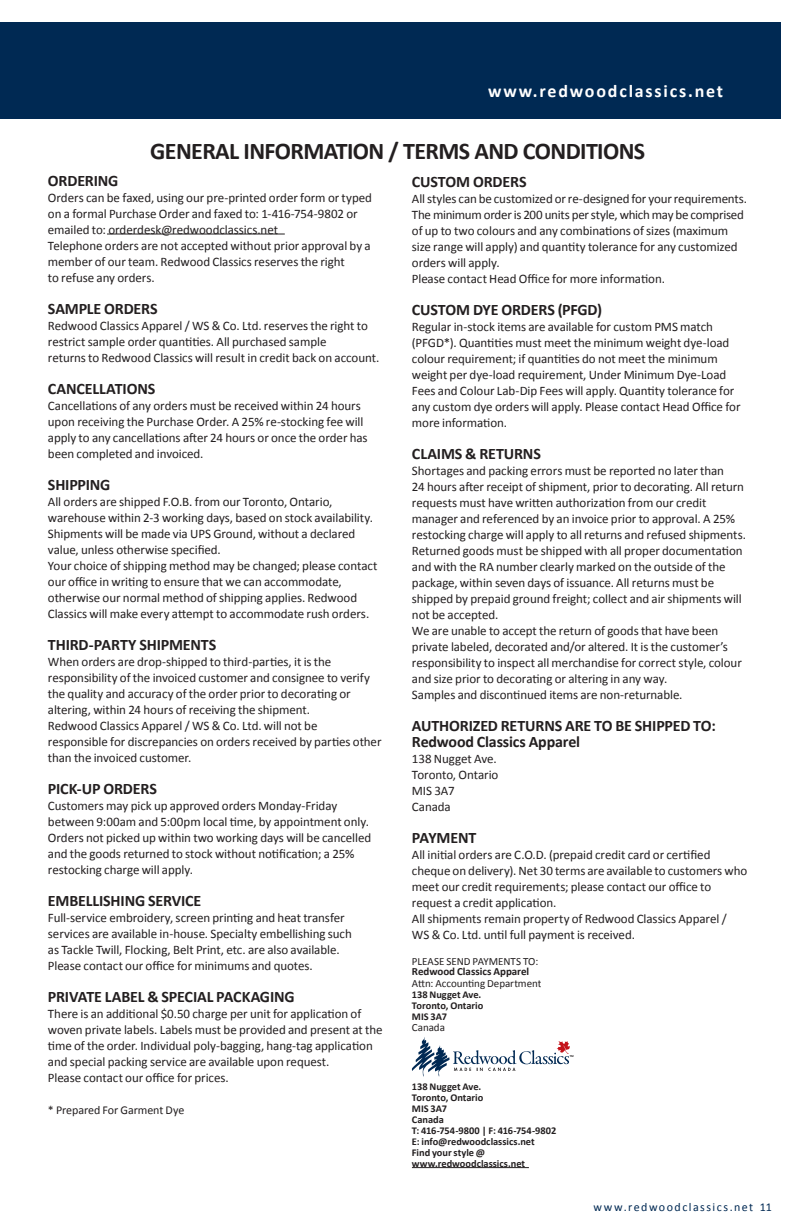
<style>
.page{position:relative;width:792px;height:1224px;background:#fff}
.page>*{position:absolute;margin:0;border:0;box-sizing:border-box;transform-origin:0 0}
.t1{font:700 24px "Calibri";letter-spacing:-.025em;color:#231f20}
.t2{font:700 18px "Calibri";letter-spacing:.1em;color:#fff}
.t3{font:700 16px/16px "Calibri";letter-spacing:-.01em;color:#231f20}
.t4{font:13px/16px "Calibri";letter-spacing:-.005em;color:#231f20}
.t5{font:12px "Calibri";letter-spacing:.12em;color:#002953}
.t6{font:12px "Calibri";letter-spacing:-.005em;color:#231f20}
.t7{font:11px "Calibri";letter-spacing:-.005em;color:#231f20}
.t8{font:700 11px "Calibri";color:#231f20}
.t9{font:700 10.4px/11px "Calibri";letter-spacing:-.005em;color:#231f20}
.t10{font:700 3px "Calibri";color:#231f20}
</style>
<div class="page">
<div style="left:0;top:22px;width:780px;height:96px;background:#002953"></div>
<hr style="left:107px;top:234px;width:178px;height:1px;background:#231f20">
<hr style="left:412px;top:1167px;width:117px;height:1px;background:#231f20">
<svg style="left:412px;top:1037px;width:158px;height:40px"></svg>
<h2 class="t2" style="left:488px;top:80px;width:237px">www.redwoodclassics.net</h2>
<h1 class="t1" style="left:150px;top:135px;width:497px">GENERAL INFORMATION / TERMS AND CONDITIONS</h1>
<p class="t3" style="left:48px;top:172px;width:72px">ORDERING</p>
<p class="t4" style="left:48px;top:189px;width:326px">Orders can be faxed, using our pre-printed order form or typed on a formal Purchase Order and faxed to: 1-416-754-9802 or emailed to: orderdesk@redwoodclassics.net<br>Telephone orders are not accepted without prior approval by a member of our team. Redwood Classics reserves the right<br>to refuse any orders.</p>
<p class="t3" style="left:48px;top:300px;width:111px">SAMPLE ORDERS</p>
<p class="t4" style="left:48px;top:317px;width:333px">Redwood Classics Apparel / WS &amp; Co. Ltd. reserves the right to restrict sample order quantities. All purchased sample<br>returns to Redwood Classics will result in credit back on account.</p>
<p class="t3" style="left:48px;top:380px;width:109px">CANCELLATIONS</p>
<p class="t4" style="left:48px;top:397px;width:321px">Cancellations of any orders must be received within 24 hours upon receiving the Purchase Order. A 25% re-stocking fee will apply to any cancellations after 24 hours or once the order has been completed and invoiced.</p>
<p class="t3" style="left:48px;top:476px;width:64px">SHIPPING</p>
<p class="t4" style="left:48px;top:493px;width:331px">All orders are shipped F.O.B. from our Toronto, Ontario, warehouse within 2-3 working days, based on stock availability.<br>Shipments will be made via UPS Ground, without a declared value, unless otherwise specified.<br>Your choice of shipping method may be changed; please contact our office in writing to ensure that we can accommodate, otherwise our normal method of shipping applies. Redwood Classics will make every attempt to accommodate rush orders.</p>
<p class="t3" style="left:48px;top:636px;width:170px">THIRD-PARTY SHIPMENTS</p>
<p class="t4" style="left:48px;top:653px;width:335px">When orders are drop-shipped to third-parties, it is the responsibility of the invoiced customer and consignee to verify the quality and accuracy of the order prior to decorating or altering, within 24 hours of receiving the shipment.<br>Redwood Classics Apparel / WS &amp; Co. Ltd. will not be<br>responsible for discrepancies on orders received by parties other than the invoiced customer.</p>
<p class="t3" style="left:48px;top:780px;width:111px">PICK-UP ORDERS</p>
<p class="t4" style="left:48px;top:797px;width:325px">Customers may pick up approved orders Monday-Friday between 9:00am and 5:00pm local time, by appointment only.<br>Orders not picked up within two working days will be cancelled and the goods returned to stock without notification; a 25% restocking charge will apply.</p>
<p class="t3" style="left:48px;top:892px;width:155px">EMBELLISHING SERVICE</p>
<p class="t4" style="left:48px;top:909px;width:305px">Full-service embroidery, screen printing and heat transfer services are available in-house. Specialty embellishing such as Tackle Twill, Flocking, Belt Print, etc. are also available.<br>Please contact our office for minimums and quotes.</p>
<p class="t3" style="left:48px;top:988px;width:248px">PRIVATE LABEL &amp; SPECIAL PACKAGING</p>
<p class="t4" style="left:48px;top:1005px;width:336px">There is an additional $0.50 charge per unit for application of woven private labels. Labels must be provided and present at the time of the order. Individual poly-bagging, hang-tag application and special packing service are available upon request.<br>Please contact our office for prices.</p>
<p class="t6" style="left:48px;top:1102px;width:138px">* Prepared For Garment Dye</p>
<p class="t3" style="left:412px;top:173px;width:116px">CUSTOM ORDERS</p>
<p class="t4" style="left:412px;top:190px;width:337px">All styles can be customized or re-designed for your requirements.<br>The minimum order is 200 units per style, which may be comprised of up to two colours and any combinations of sizes (maximum size range will apply) and quantity tolerance for any customized orders will apply.<br>Please contact Head Office for more information.</p>
<p class="t3" style="left:412px;top:301px;width:192px">CUSTOM DYE ORDERS (PFGD)</p>
<p class="t4" style="left:412px;top:318px;width:330px">Regular in-stock items are available for custom PMS match (PFGD*). Quantities must meet the minimum weight dye-load colour requirement; if quantities do not meet the minimum weight per dye-load requirement, Under Minimum Dye-Load Fees and Colour Lab-Dip Fees will apply. Quantity tolerance for any custom dye orders will apply. Please contact Head Office for more information.</p>
<p class="t3" style="left:412px;top:445px;width:131px">CLAIMS &amp; RETURNS</p>
<p class="t4" style="left:412px;top:462px;width:336px">Shortages and packing errors must be reported no later than<br>24 hours after receipt of shipment, prior to decorating. All return requests must have written authorization from our credit manager and referenced by an invoice prior to approval. A 25% restocking charge will apply to all returns and refused shipments.<br>Returned goods must be shipped with all proper documentation and with the RA number clearly marked on the outside of the package, within seven days of issuance. All returns must be shipped by prepaid ground freight; collect and air shipments will not be accepted.<br>We are unable to accept the return of goods that have been private labeled, decorated and/or altered. It is the customer’s responsibility to inspect all merchandise for correct style, colour and size prior to decorating or altering in any way.<br>Samples and discontinued items are non-returnable.</p>
<p class="t3" style="left:412px;top:717px;width:305px">AUTHORIZED RETURNS ARE TO BE SHIPPED TO:<br>Redwood Classics Apparel</p>
<p class="t4" style="left:412px;top:750px;width:88px">138 Nugget Ave.<br>Toronto, Ontario<br>MIS 3A7<br>Canada</p>
<p class="t3" style="left:412px;top:829px;width:66px">PAYMENT</p>
<p class="t4" style="left:412px;top:846px;width:337px">All initial orders are C.O.D. (prepaid credit card or certified cheque on delivery). Net 30 terms are available to customers who meet our credit requirements; please contact our office to request a credit application.<br>All shipments remain property of Redwood Classics Apparel / WS &amp; Co. Ltd. until full payment is received.</p>
<p class="t7" style="left:412px;top:954px;width:128px">PLEASE SEND PAYMENTS TO:</p>
<p class="t8" style="left:412px;top:965px;width:119px">Redwood Classics Apparel</p>
<p class="t7" style="left:412px;top:977px;width:131px">Attn: Accounting Department</p>
<p class="t9" style="left:412px;top:989px;width:73px">138 Nugget Ave.<br>Toronto, Ontario<br>MIS 3A7</p>
<p class="t7" style="left:412px;top:1020px;width:35px">Canada</p>
<p class="t9" style="left:412px;top:1081px;width:146px">138 Nugget Ave.<br>Toronto, Ontario<br>MIS 3A7<br>Canada<br>T: 416-754-9800 | F: 416-754-9802<br>E: info@redwoodclassics.net<br>Find your style @ www.redwoodclassics.net</p>
<p class="t10" style="left:570px;top:1054px;width:6px">TM</p>
<p class="t5" style="left:594px;top:1199px;width:180px">www.redwoodclassics.net 11</p>
</div>
